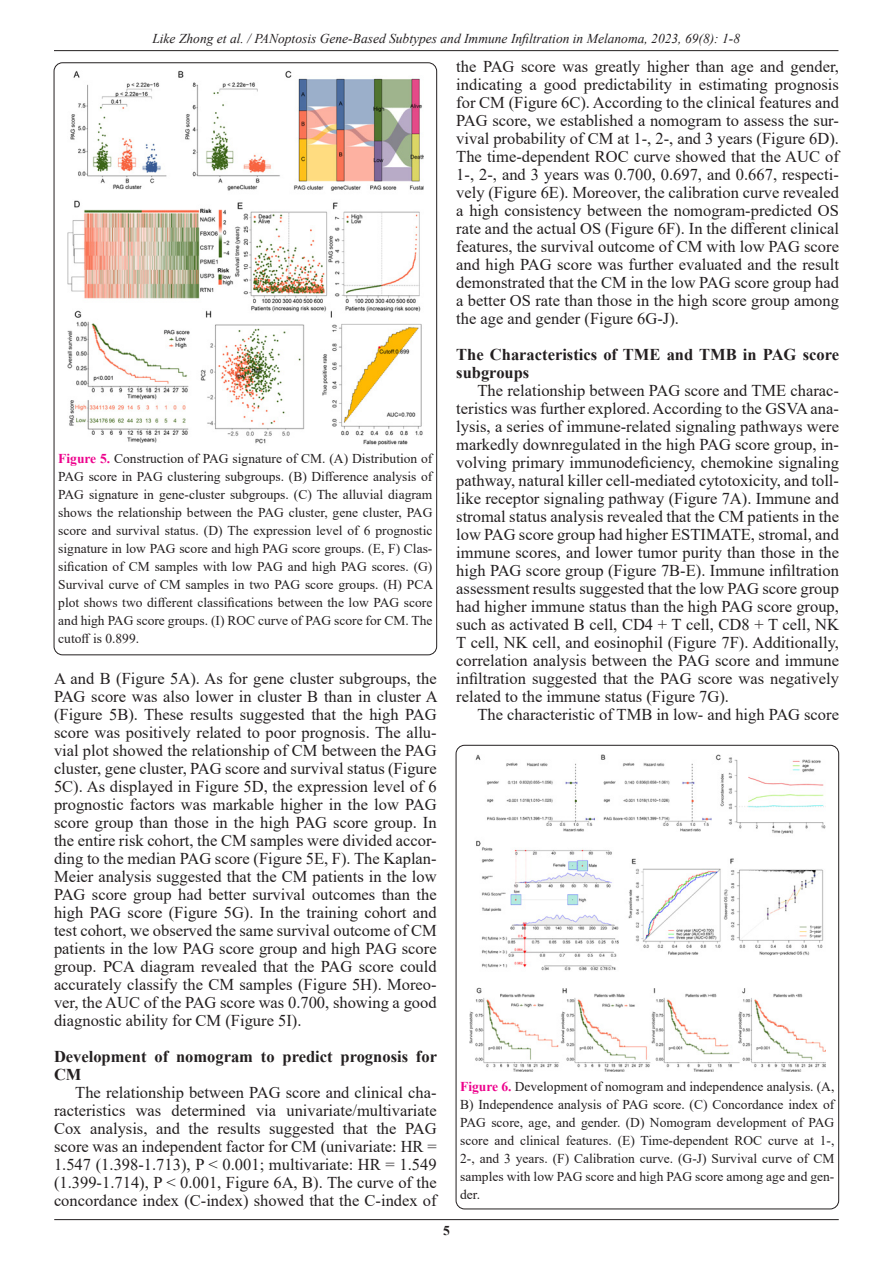
<style>
.page{position:relative;width:893px;height:1263px;background:#fff}
.page>*{position:absolute;margin:0;border:0;box-sizing:border-box;transform-origin:0 0}
.t1{font:16.5px/18px "Times New Roman";color:#231f20;text-align:justify}
.t2{font:700 16.5px/18px "Times New Roman";color:#231f20}
.t3{font:13.5px/18px "Times New Roman";color:#231f20;text-align:justify}
.t4{font:italic 13.5px "Times New Roman";color:#231f20}
.t5{font:700 13.5px "Times New Roman";color:#231f20}
.s1{font-weight:700;color:#ed028c}
</style>
<div class="page">
<hr style="left:54px;top:50px;width:784px;height:1px;background:#231f20">
<hr style="left:54px;top:1219px;width:785px;height:1px;background:#231f20">
<img style="left:67px;top:71px;width:357px;height:375px">
<img style="left:469px;top:754px;width:357px;height:318px">
<p class="t4" style="left:152px;top:29px;width:589px">Like Zhong et al. / PANoptosis Gene-Based Subtypes and Immune Infiltration in Melanoma, 2023, 69(8): 1-8</p>
<p class="t3" style="left:58px;top:449px;width:376px"><span class="s1">Figure 5.</span> Construction of PAG signature of CM. (A) Distribution of PAG score in PAG clustering subgroups. (B) Difference analysis of PAG signature in gene-cluster subgroups. (C) The alluvial diagram shows the relationship between the PAG cluster, gene cluster, PAG score and survival status. (D) The expression level of 6 prognostic signature in low PAG score and high PAG score groups. (E, F) Clas&shy;sification of CM samples with low PAG and high PAG scores. (G)<br>Survival curve of CM samples in two PAG score groups. (H) PCA plot shows two different classifications between the low PAG score and high PAG score groups. (I) ROC curve of PAG score for CM. The cutoff is 0.899.</p>
<p class="t1" style="left:54px;top:669px;width:385px">A and B (Figure 5A). As for gene cluster subgroups, the PAG score was also lower in cluster B than in cluster A (Figure 5B). These results suggested that the high PAG score was positively related to poor prognosis. The allu&shy;vial plot showed the relationship of CM between the PAG cluster, gene cluster, PAG score and survival status (Figure 5C). As displayed in Figure 5D, the expression level of 6 prognostic factors was markable higher in the low PAG score group than those in the high PAG score group. In the entire risk cohort, the CM samples were divided accor&shy;ding to the median PAG score (Figure 5E, F). The Kaplan-Meier analysis suggested that the CM patients in the low PAG score group had better survival outcomes than the high PAG score (Figure 5G). In the training cohort and test cohort, we observed the same survival outcome of CM patients in the low PAG score group and high PAG score group. PCA diagram revealed that the PAG score could accurately classify the CM samples (Figure 5H). Moreo&shy;ver, the AUC of the PAG score was 0.700, showing a good diagnostic ability for CM (Figure 5I).</p>
<p class="t2" style="left:54px;top:1047px;width:384px">Development of nomogram to predict prognosis for<br>CM</p>
<p class="t1" style="left:54px;top:1083px;width:384px;text-indent:21px">The relationship between PAG score and clinical cha&shy;racteristics was determined via univariate/multivariate Cox analysis, and the results suggested that the PAG score was an independent factor for CM (univariate: HR = 1.547 (1.398-1.713), P &lt; 0.001; multivariate: HR = 1.549 (1.399-1.714), P &lt; 0.001, Figure 6A, B). The curve of the concordance index (C-index) showed that the C-index of</p>
<p class="t1" style="left:456px;top:57px;width:384px">the PAG score was greatly higher than age and gender, indicating a good predictability in estimating prognosis for CM (Figure 6C). According to the clinical features and PAG score, we established a nomogram to assess the sur&shy;vival probability of CM at 1-, 2-, and 3 years (Figure 6D).<br>The time-dependent ROC curve showed that the AUC of 1-, 2-, and 3 years was 0.700, 0.697, and 0.667, respecti&shy;vely (Figure 6E). Moreover, the calibration curve revealed a high consistency between the nomogram-predicted OS rate and the actual OS (Figure 6F). In the different clinical features, the survival outcome of CM with low PAG score and high PAG score was further evaluated and the result demonstrated that the CM in the low PAG score group had a better OS rate than those in the high score group among the age and gender (Figure 6G-J).</p>
<p class="t2" style="left:456px;top:345px;width:384px">The Characteristics of TME and TMB in PAG score subgroups</p>
<p class="t1" style="left:456px;top:381px;width:384px;text-indent:21px">The relationship between PAG score and TME charac&shy;teristics was further explored. According to the GSVA ana&shy;lysis, a series of immune-related signaling pathways were markedly downregulated in the high PAG score group, in&shy;volving primary immunodeficiency, chemokine signaling pathway, natural killer cell-mediated cytotoxicity, and toll&shy;like receptor signaling pathway (Figure 7A). Immune and stromal status analysis revealed that the CM patients in the low PAG score group had higher ESTIMATE, stromal, and immune scores, and lower tumor purity than those in the high PAG score group (Figure 7B-E). Immune infiltration assessment results suggested that the low PAG score group had higher immune status than the high PAG score group, such as activated B cell, CD4 + T cell, CD8 + T cell, NK T cell, NK cell, and eosinophil (Figure 7F). Additionally, correlation analysis between the PAG score and immune infiltration suggested that the PAG score was negatively related to the immune status (Figure 7G).</p>
<p class="t1" style="left:477px;top:705px;width:363px">The characteristic of TMB in low- and high PAG score</p>
<p class="t3" style="left:460px;top:1077px;width:376px"><span class="s1">Figure 6.</span> Development of nomogram and independence analysis. (A, B) Independence analysis of PAG score. (C) Concordance index of PAG score, age, and gender. (D) Nomogram development of PAG score and clinical features. (E) Time-dependent ROC curve at 1-, 2-, and 3 years. (F) Calibration curve. (G-J) Survival curve of CM samples with low PAG score and high PAG score among age and gen&shy;der.</p>
<p class="t5" style="left:443px;top:1220px;width:8px">5</p>
</div>
